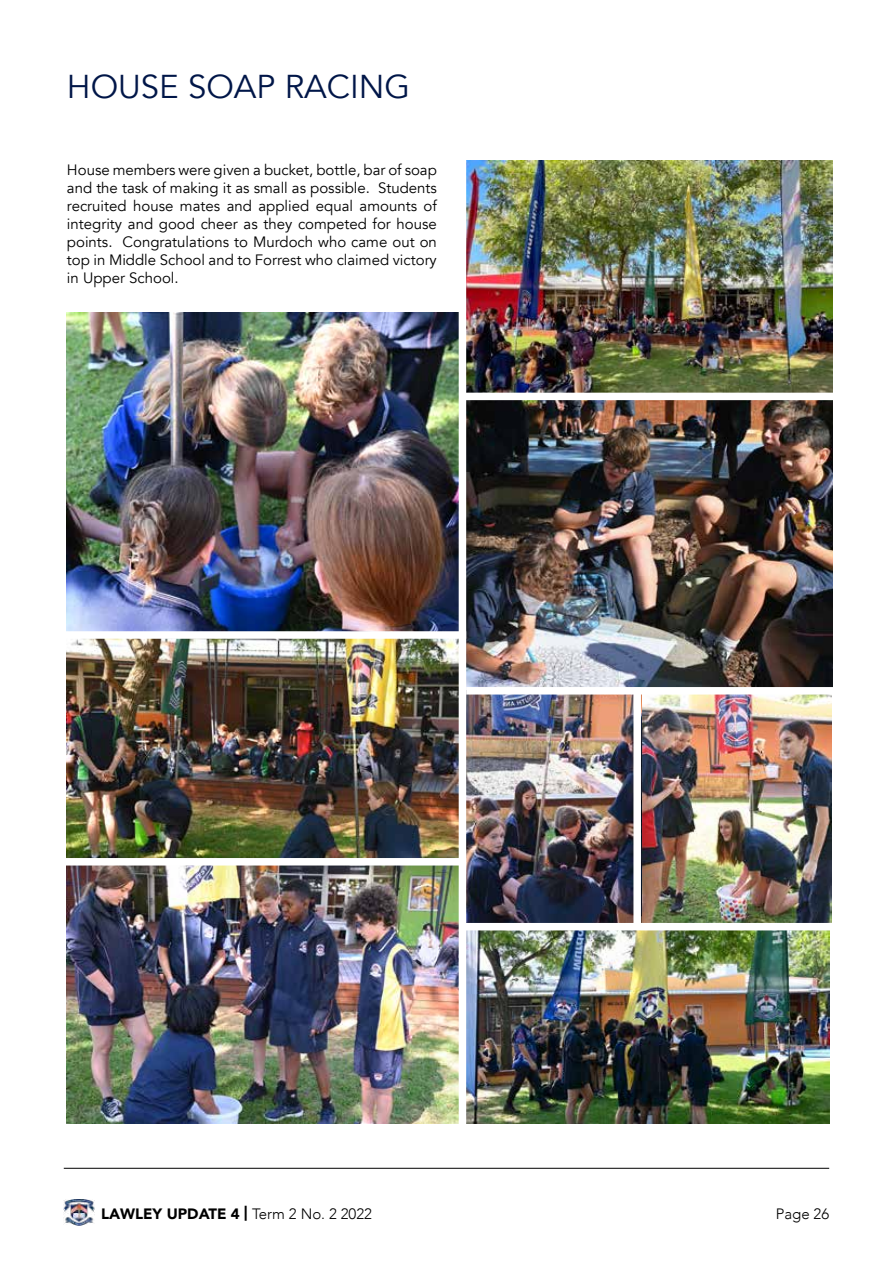
<style>
.page{position:relative;width:893px;height:1263px;background:#fff}
.page>*{position:absolute;margin:0;border:0;box-sizing:border-box;transform-origin:0 0}
.t1{font:33px "Avenir";color:#001648}
.t2{font:15px/18px "Avenir";color:#000;text-align:justify}
.t3{font:900 15px "Avenir";color:#000}
.t4{font:300 15px "Avenir";color:#000}
.s1{font-weight:300}
</style>
<div class="page">
<hr style="left:64px;top:1168px;width:765px;height:1px;background:#000">
<img style="left:64px;top:1199px;width:31px;height:26px">
<img style="left:641px;top:694px;width:191px;height:229px">
<img style="left:466px;top:930px;width:364px;height:193px">
<img style="left:67px;top:312px;width:392px;height:811px">
<img style="left:466px;top:160px;width:366px;height:527px">
<img style="left:466px;top:694px;width:167px;height:229px">
<div style="left:46px;top:631px;width:420px;height:8px;background:#fff"></div>
<div style="left:462px;top:393px;width:385px;height:7px;background:#fff"></div>
<div style="left:57px;top:858px;width:409px;height:7px;background:#fff"></div>
<h1 class="t1" style="left:67px;top:67px;width:345px">HOUSE SOAP RACING</h1>
<p class="t2" style="left:67px;top:161px;width:371px">House members were given a bucket, bottle, bar of soap and the task of making it as small as possible. Students recruited house mates and applied equal amounts of integrity and good cheer as they competed for house points. Congratulations to Murdoch who came out on top in Middle School and to Forrest who claimed victory in Upper School.</p>
<p class="t3" style="left:101px;top:1200px;width:272px">LAWLEY UPDATE 4 | <span class="s1">Term 2 No. 2 2022</span></p>
<p class="t4" style="left:776px;top:1204px;width:55px">Page 26</p>
</div>
